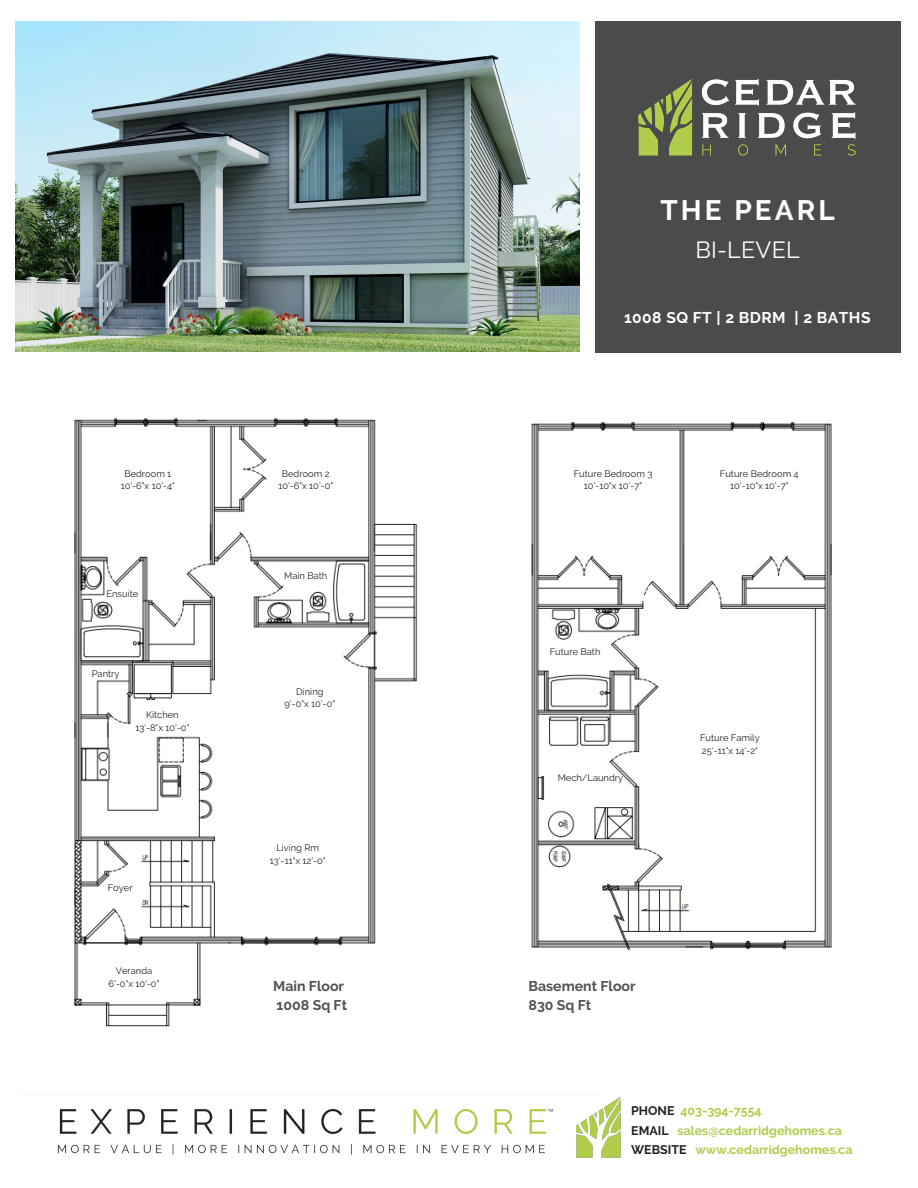
<style>
.page{position:relative;width:918px;height:1188px;background:#fff}
.page>*{position:absolute;margin:0;border:0;box-sizing:border-box;transform-origin:0 0}
.t1{font:700 28.05px "Raleway";letter-spacing:.11em;color:#fff}
.t2{font:23.4px "Raleway";letter-spacing:.01em;color:#fff}
.t3{font:700 15.6px "Raleway";letter-spacing:.03em;color:#fff}
.t4{font:700 14.1px/19.2px "Raleway";color:#525252}
.t5{font:700 12.45px/19.2px "Raleway";color:#afcc49}
.t6{font:9.3px/12.3px "Raleway";color:#222;text-align:center}
.s1{color:#222}
</style>
<div class="page">
<img style="left:578px;top:21px;width:323px;height:332px">
<img style="left:57px;top:1109px;width:496px;height:46px">
<img style="left:576px;top:1096px;width:45px;height:62px">
<img style="left:16px;top:22px;width:563px;height:329px">
<img style="left:74px;top:418px;width:344px;height:609px">
<img style="left:531px;top:422px;width:301px;height:529px">
<p class="t6" style="left:121px;top:467px;width:56px">Bedroom 1<br>10'-6"x 10'-4"</p>
<p class="t6" style="left:278px;top:467px;width:56px">Bedroom 2<br>10'-6"x 10'-0"</p>
<p class="t6" style="left:107px;top:588px;width:33px">Ensuite</p>
<p class="t6" style="left:92px;top:668px;width:29px">Pantry</p>
<p class="t6" style="left:135px;top:709px;width:56px">Kitchen<br>13'-8"x 10'-0"</p>
<p class="t6" style="left:108px;top:882px;width:26px">Foyer</p>
<p class="t6" style="left:109px;top:965px;width:52px">Veranda<br>6'-0"x 10'-0"</p>
<p class="t6" style="left:284px;top:570px;width:45px">Main Bath</p>
<p class="t6" style="left:285px;top:686px;width:52px">Dining<br>9'-0"x 10'-0"</p>
<p class="t6" style="left:270px;top:842px;width:57px">Living Rm<br>13'-11"x 12'-0"</p>
<h3 class="t4" style="left:273px;top:977px;width:75px">Main Floor<br>1008 Sq Ft</h3>
<h1 class="t1" style="left:660px;top:193px;width:176px">THE PEARL</h1>
<h2 class="t2" style="left:695px;top:236px;width:106px">BI-LEVEL</h2>
<h3 class="t3" style="left:624px;top:309px;width:248px">1008 SQ FT | 2 BDRM | 2 BATHS</h3>
<p class="t6" style="left:574px;top:467px;width:80px">Future Bedroom 3<br>10'-10"x 10'-7"</p>
<p class="t6" style="left:720px;top:467px;width:80px">Future Bedroom 4<br>10'-10"x 10'-7"</p>
<p class="t6" style="left:550px;top:646px;width:52px">Future Bath</p>
<p class="t6" style="left:558px;top:772px;width:67px">Mech/Laundry</p>
<p class="t6" style="left:700px;top:732px;width:61px;text-align:left">Future Family<br>25'-11"x 14'-2"</p>
<h3 class="t4" style="left:529px;top:977px;width:108px">Basement Floor<br>830 Sq Ft</h3>
<h3 class="t5" style="left:631px;top:1101px;width:223px"><span class="s1">PHONE</span> 403-394-7554<br><span class="s1">EMAIL</span> sales@cedarridgehomes.ca<br><span class="s1">WEBSITE</span> www.cedarridgehomes.ca</h3>
</div>
